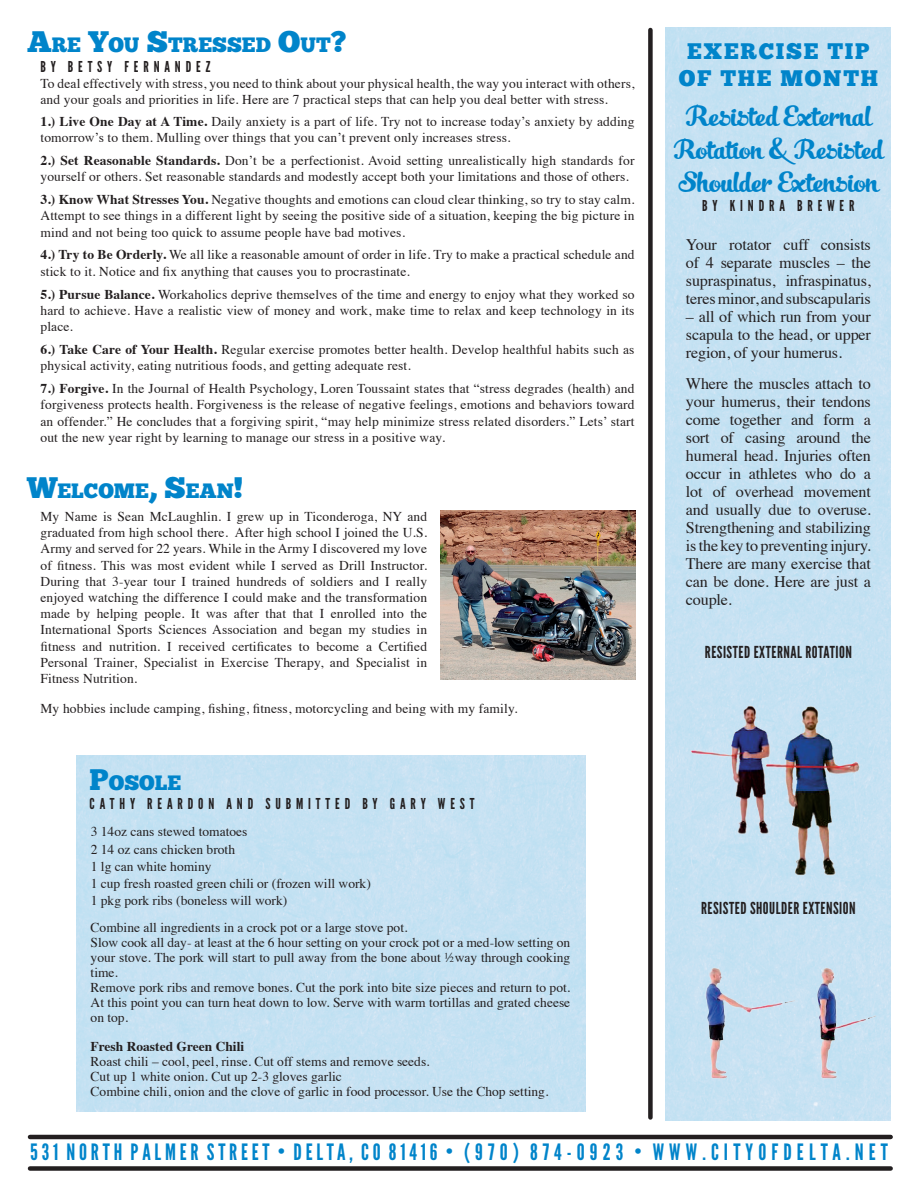
<style>
.page{position:relative;width:918px;height:1188px;background:#fff}
.page>*{position:absolute;margin:0;border:0;box-sizing:border-box;transform-origin:0 0}
.t1{font:22.5px "League Gothic";letter-spacing:.17em;color:#0084ca}
.t2{font:22.5px/27.6px "Chunk Five";letter-spacing:.075em;color:#0084ca;text-align:center}
.t3{font:20.85px "Chunk Five";color:#0084ca}
.t4{font:20.85px "Slim Tony";color:#0084ca}
.t5{font:20.1px "Slim Tony";color:#0084ca}
.t6{font:16.5px "League Gothic";letter-spacing:.03em;color:#231f20}
.t7{font:16.2px/18px "Times";letter-spacing:-.01em;color:#231f20;text-align:justify}
.t8{font:15px "League Gothic";letter-spacing:.325em;color:#231f20}
.t9{font:13.5px/16.2px "Times";letter-spacing:.01em;color:#231f20}
.t10{font:700 13.5px "Times";color:#231f20}
.s1{font-size:29.7px}
.s2{font-weight:700}
</style>
<div class="page">
<div style="left:648px;top:30px;width:5px;height:1088px;background:#231f20"></div>
<hr style="left:30px;top:1135px;width:861px;height:4px;background:#231f20">
<div style="left:30px;top:1166px;width:861px;height:5px;background:#231f20"></div>
<div style="left:665px;top:27px;width:226px;height:1094px;background:#c6e2f3"></div>
<img style="left:690px;top:702px;width:171px;height:178px">
<img style="left:699px;top:962px;width:176px;height:134px">
<div style="left:76px;top:756px;width:509px;height:355px;background:#c5e1f3"></div>
<img style="left:441px;top:510px;width:195px;height:170px">
<h2 class="t3" style="left:27px;top:35px;width:187px"><span class="s1">A</span>RE <span class="s1">Y</span>OU <span class="s1">S</span>TRESSE</h2>
<h2 class="t3" style="left:256px;top:35px;width:92px">D <span class="s1">O</span>UT<span class="s1">?</span></h2>
<p class="t8" style="left:40px;top:58px;width:171px">BY BETSY FERNANDEZ</p>
<p class="t9" style="left:40px;top:74px;width:595px">To deal effectively with stress, you need to think about your physical health, the way you interact with others, and your goals and priorities in life. Here are 7 practical steps that can help you deal better with stress.</p>
<p class="t9" style="left:40px;top:112px;width:596px"><span class="s2">1.) Live One Day at A Time.</span> Daily anxiety is a part of life. Try not to increase today’s anxiety by adding tomorrow’s to them. Mulling over things that you can’t prevent only increases stress.</p>
<p class="t9" style="left:40px;top:151px;width:596px"><span class="s2">2.) Set Reasonable Standards.</span> Don’t be a perfectionist. Avoid setting unrealistically high standards for yourself or others. Set reasonable standards and modestly accept both your limitations and those of others.</p>
<p class="t9" style="left:40px;top:190px;width:596px;text-align:justify"><span class="s2">3.) Know What Stresses You.</span> Negative thoughts and emotions can cloud clear thinking, so try to stay calm.<br>Attempt to see things in a different light by seeing the positive side of a situation, keeping the big picture in mind and not being too quick to assume people have bad motives.</p>
<p class="t9" style="left:40px;top:246px;width:596px"><span class="s2">4.) Try to Be Orderly.</span> We all like a reasonable amount of order in life. Try to make a practical schedule and stick to it. Notice and fix anything that causes you to procrastinate.</p>
<p class="t9" style="left:40px;top:285px;width:596px;text-align:justify"><span class="s2">5.) Pursue Balance.</span> Workaholics deprive themselves of the time and energy to enjoy what they worked so hard to achieve. Have a realistic view of money and work, make time to relax and keep technology in its place.</p>
<p class="t9" style="left:40px;top:340px;width:596px"><span class="s2">6.) Take Care of Your Health.</span> Regular exercise promotes better health. Develop healthful habits such as physical activity, eating nutritious foods, and getting adequate rest.</p>
<p class="t9" style="left:40px;top:379px;width:596px;text-align:justify"><span class="s2">7.) Forgive.</span> In the Journal of Health Psychology, Loren Toussaint states that “stress degrades (health) and forgiveness protects health. Forgiveness is the release of negative feelings, emotions and behaviors toward an offender.” He concludes that a forgiving spirit, “may help minimize stress related disorders.” Lets’ start out the new year right by learning to manage our stress in a positive way.</p>
<h2 class="t3" style="left:27px;top:481px;width:218px"><span class="s1">W</span>ELCOME<span class="s1">, S</span>EAN<span class="s1">!</span></h2>
<p class="t9" style="left:40px;top:507px;width:388px;text-align:justify">My Name is Sean McLaughlin. I grew up in Ticonderoga, NY and graduated from high school there. After high school I joined the U.S.<br>Army and served for 22 years. While in the Army I discovered my love of fitness. This was most evident while I served as Drill Instructor.<br>During that 3-year tour I trained hundreds of soldiers and I really enjoyed watching the difference I could make and the transformation made by helping people. It was after that that I enrolled into the International Sports Sciences Association and began my studies in fitness and nutrition. I received certificates to become a Certified Personal Trainer, Specialist in Exercise Therapy, and Specialist in Fitness Nutrition.</p>
<p class="t9" style="left:40px;top:699px;width:478px">My hobbies include camping, fishing, fitness, motorcycling and being with my family.</p>
<h2 class="t3" style="left:90px;top:773px;width:35px"><span class="s1">P</span>OSOLE</h2>
<p class="t8" style="left:90px;top:795px;width:387px">CATHY REARDON AND SUBMITTED BY GARY WEST</p>
<p class="t9" style="left:91px;top:822px;width:282px;line-height:17.2px">3 14oz cans stewed tomatoes<br>2 14 oz cans chicken broth<br>1 lg can white hominy<br>1 cup fresh roasted green chili or (frozen will work)<br>1 pkg pork ribs (boneless will work)</p>
<p class="t9" style="left:91px;top:919px;width:481px;line-height:15px">Combine all ingredients in a crock pot or a large stove pot.<br>Slow cook all day- at least at the 6 hour setting on your crock pot or a med-low setting on your stove. The pork will start to pull away from the bone about ½way through cooking time.<br>Remove pork ribs and remove bones. Cut the pork into bite size pieces and return to pot.<br>At this point you can turn heat down to low. Serve with warm tortillas and grated cheese on top.</p>
<p class="t10" style="left:91px;top:1033px;width:155px">Fresh Roasted Green Chili</p>
<p class="t9" style="left:91px;top:1053px;width:459px;line-height:15px">Roast chili – cool, peel, rinse. Cut off stems and remove seeds.<br>Cut up 1 white onion. Cut up 2-3 gloves garlic<br>Combine chili, onion and the clove of garlic in food processor. Use the Chop setting.</p>
<h1 class="t2" style="left:679px;top:38px;width:201px">EXERCISE TIP<br>OF THE MONTH</h1>
<h2 class="t4" style="left:686px;top:107px;width:187px">Resisted External</h2>
<h3 class="t5" style="left:674px;top:140px;width:211px">Rotation &amp; Resisted</h3>
<h2 class="t4" style="left:678px;top:173px;width:202px">Shoulder Extension</h2>
<p class="t8" style="left:702px;top:197px;width:154px">BY KINDRA BREWER</p>
<p class="t7" style="left:686px;top:234px;width:186px">Your rotator cuff consists of 4 separate muscles – the supraspinatus, infraspinatus, teres minor, and subscapularis</p>
<p class="t7" style="left:686px;top:306px;width:186px">– all of which run from your scapula to the head, or upper region, of your humerus.</p>
<p class="t7" style="left:686px;top:373px;width:187px">Where the muscles attach to your humerus, their tendons come together and form a sort of casing around the humeral head. Injuries often occur in athletes who do a lot of overhead movement and usually due to overuse.<br>Strengthening and stabilizing is the key to preventing injury.<br>There are many exercise that can be done. Here are just a couple.</p>
<p class="t6" style="left:705px;top:643px;width:149px">RESISTED EXTERNAL ROTATION</p>
<p class="t6" style="left:701px;top:898px;width:156px">RESISTED SHOULDER EXTENSION</p>
<h1 class="t1" style="left:30px;top:1139px;width:859px">531 NORTH PALMER STREET • DELTA, CO 81416 • (970) 874-0923 • WWW.CITYOFDELTA.NET</h1>
</div>
